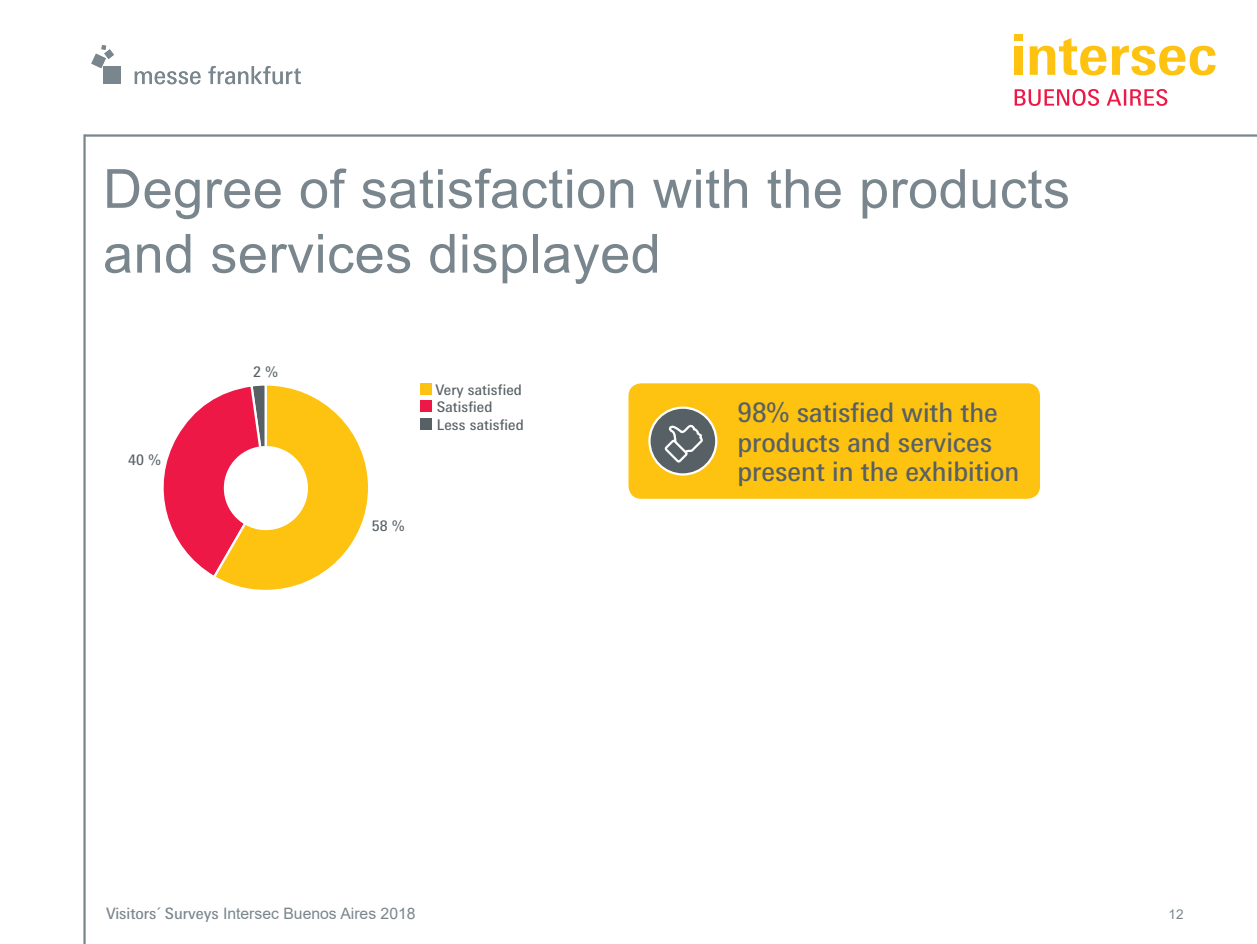
<style>
.page{position:relative;width:1257px;height:944px;background:#fff}
.page>*{position:absolute;margin:0;border:0;box-sizing:border-box;transform-origin:0 0}
.t1{font:54px/64.8px "Arial";letter-spacing:.01em;color:#7a868d}
.t2{font:27px/29.2px "Messe Univers";color:#576065}
.t3{font:15.75px "Arial";color:#7a868d}
.t4{font:14.62px/17.6px "Messe Univers";letter-spacing:.01em;color:#576065}
.t5{font:13.5px "Arial";color:#7a868d}
.s1{font-family:"Messe Univers"}
</style>
<div class="page">
<div style="left:1014px;top:34px;width:8px;height:7px;background:#fec210"></div>
<div style="left:1014px;top:46px;width:8px;height:29px;background:#fec210"></div>
<svg style="left:1029px;top:38px;width:186px;height:37px"></svg>
<svg style="left:1014px;top:89px;width:85px;height:17px"></svg>
<svg style="left:1106px;top:89px;width:61px;height:17px"></svg>
<div style="left:420px;top:383px;width:11px;height:11px;background:#fec210"></div>
<div style="left:420px;top:401px;width:11px;height:11px;background:#ed1845"></div>
<div style="left:420px;top:418px;width:11px;height:12px;background:#576065"></div>
<svg style="left:163px;top:385px;width:205px;height:205px"></svg>
<div style="left:224px;top:446px;width:84px;height:84px;background:#fff;border:2px solid #fff;border-radius:50%"></div>
<div style="left:628px;top:383px;width:412px;height:116px;background:#fec210;border-radius:13px"></div>
<div style="left:649px;top:408px;width:67px;height:66px;background:#576065;border-radius:50%"></div>
<div style="left:648px;top:407px;width:69px;height:69px;border:2px solid #fff;border-radius:50%"></div>
<svg style="left:664px;top:424px;width:39px;height:39px"></svg>
<div style="left:103px;top:66px;width:18px;height:18px;background:#7a868d"></div>
<svg style="left:91px;top:45px;width:23px;height:23px"></svg>
<svg style="left:135px;top:71px;width:66px;height:13px"></svg>
<svg style="left:208px;top:66px;width:93px;height:18px"></svg>
<hr style="left:83px;top:134px;width:3px;height:810px;background:#7a868d">
<hr style="left:85px;top:134px;width:1171px;height:3px;background:#7a868d">
<h1 class="t1" style="left:103px;top:156px;width:968px">Degree of satisfaction with the products and services displayed</h1>
<p class="t4" style="left:128px;top:451px;width:34px">40 %</p>
<p class="t4" style="left:253px;top:363px;width:26px">2 %</p>
<p class="t4" style="left:435px;top:380px;width:90px">Very satisfied<br>Satisfied<br>Less satisfied</p>
<p class="t4" style="left:372px;top:517px;width:34px">58 %</p>
<p class="t2" style="left:737px;top:398px;width:283px">98% satisfied with the products and services present in the exhibition</p>
<p class="t3" style="left:106px;top:903px;width:311px"><span class="s1">Visitors´ Surveys</span> Intersec Buenos Aires 2018</p>
<p class="t5" style="left:1168px;top:905px;width:17px">12</p>
</div>
